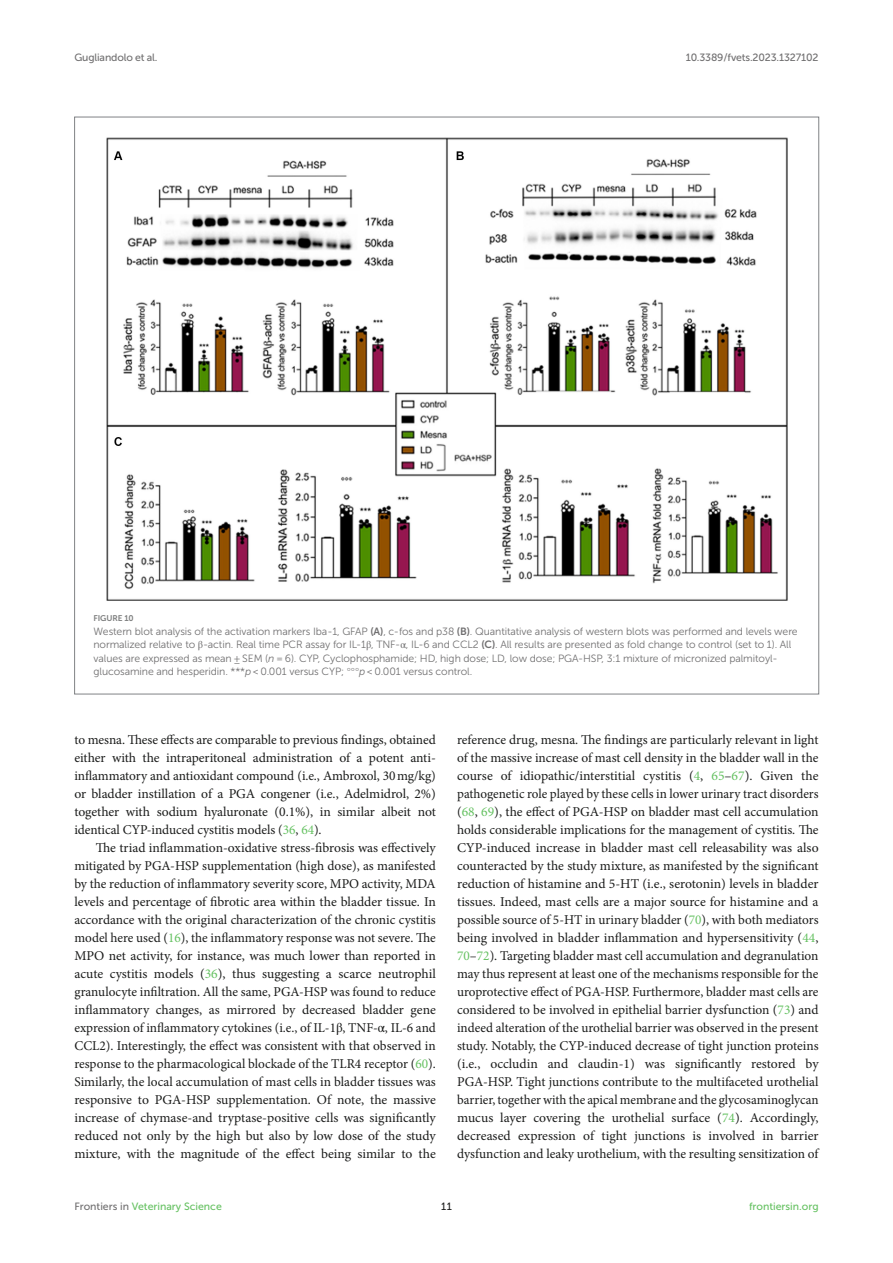
<style>
.page{position:relative;width:893px;height:1263px;background:#fff}
.page>*{position:absolute;margin:0;border:0;box-sizing:border-box;transform-origin:0 0}
.TEXT{font:13.5px/18px "Minion Pro";letter-spacing:-.005em;color:#1b1c1b;text-align:justify}
.FIG_LEG{font:10.5px/13.5px "Museo Sans 300";letter-spacing:-.01em;color:#706f70}
.t1{font:10.5px "Museo Sans 500";color:#65c161}
.t2{font:10.5px "Museo Sans 500";letter-spacing:-.015em;color:#706f70}
.t3{font:10.5px "Museo Sans 500";color:#1b1c1b}
.FIG_HD{font:8.25px "Museo Sans 700";letter-spacing:-.01em;color:#7e7f7f}
.s1{font-family:"Museo Sans 700"}
.s2{font-family:"STIX General"}
.s3{font-style:italic}
.s4{font-family:"STIX"}
.s5{color:#65c161}
.s6{color:#706f70}
</style>
<div class="page">
<img style="left:106px;top:137px;width:682px;height:464px">
<p class="t2" style="left:74px;top:51px;width:85px">Gugliandolo et al.</p>
<p class="t2" style="left:686px;top:51px;width:134px">10.3389/fvets.2023.1327102</p>
<p class="FIG_HD" style="left:94px;top:614px;width:42px">FIGURE 10</p>
<p class="FIG_LEG" style="left:94px;top:624px;width:706px">Western blot analysis of the activation markers Iba-1, GFAP <span class="s1">(A)</span>, c-fos and p38 <span class="s1">(B)</span>. Quantitative analysis of western blots was performed and levels were normalized relative to <span class="s2">β</span>-actin. Real time PCR assay for IL-1<span class="s2">β</span>, TNF-<span class="s2">α</span>, IL-6 and CCL2 <span class="s1">(C)</span>. All results are presented as fold change to control (set to 1). All values are expressed as mean ± SEM (<span class="s3">n</span> = 6). CYP, Cyclophosphamide; HD, high dose; LD, low dose; PGA-HSP, 3:1 mixture of micronized palmitoyl&shy;glucosamine and hesperidin. ***<span class="s3">p</span> &lt; 0.001 versus CYP; <span class="s4">°°°</span><span class="s3">p</span> &lt; 0.001 versus control.</p>
<p class="TEXT" style="left:74px;top:731px;width:363px">to mesna. These effects are comparable to previous findings, obtained either with the intraperitoneal administration of a potent anti&shy;inflammatory and antioxidant compound (i.e., Ambroxol, 30mg/kg) or bladder instillation of a PGA congener (i.e., Adelmidrol, 2%) together with sodium hyaluronate (0.1%), in similar albeit not identical CYP-induced cystitis models (<span class="s5">36</span>, <span class="s5">64</span>).</p>
<p class="TEXT" style="left:74px;top:839px;width:363px;text-indent:21px">The triad inflammation-oxidative stress-fibrosis was effectively mitigated by PGA-HSP supplementation (high dose), as manifested by the reduction of inflammatory severity score, MPO activity, MDA levels and percentage of fibrotic area within the bladder tissue. In accordance with the original characterization of the chronic cystitis model here used (<span class="s5">16</span>), the inflammatory response was not severe. The MPO net activity, for instance, was much lower than reported in acute cystitis models (<span class="s5">36</span>), thus suggesting a scarce neutrophil granulocyte infiltration. All the same, PGA-HSP was found to reduce inflammatory changes, as mirrored by decreased bladder gene expression of inflammatory cytokines (i.e., of IL-1<span class="s2">β</span>, TNF-<span class="s2">α</span>, IL-6 and CCL2). Interestingly, the effect was consistent with that observed in response to the pharmacological blockade of the TLR4 receptor (<span class="s5">60</span>).<br>Similarly, the local accumulation of mast cells in bladder tissues was responsive to PGA-HSP supplementation. Of note, the massive increase of chymase-and tryptase-positive cells was significantly reduced not only by the high but also by low dose of the study mixture, with the magnitude of the effect being similar to the</p>
<p class="TEXT" style="left:457px;top:731px;width:363px">reference drug, mesna. The findings are particularly relevant in light of the massive increase of mast cell density in the bladder wall in the course of idiopathic/interstitial cystitis (<span class="s5">4</span>, <span class="s5">65</span>–<span class="s5">67</span>). Given the pathogenetic role played by these cells in lower urinary tract disorders (<span class="s5">68</span>, <span class="s5">69</span>), the effect of PGA-HSP on bladder mast cell accumulation holds considerable implications for the management of cystitis. The CYP-induced increase in bladder mast cell releasability was also counteracted by the study mixture, as manifested by the significant reduction of histamine and 5-HT (i.e., serotonin) levels in bladder tissues. Indeed, mast cells are a major source for histamine and a possible source of 5-HT in urinary bladder (<span class="s5">70</span>), with both mediators being involved in bladder inflammation and hypersensitivity (<span class="s5">44</span>, <span class="s5">70</span>–<span class="s5">72</span>). Targeting bladder mast cell accumulation and degranulation may thus represent at least one of the mechanisms responsible for the uroprotective effect of PGA-HSP. Furthermore, bladder mast cells are considered to be involved in epithelial barrier dysfunction (<span class="s5">73</span>) and indeed alteration of the urothelial barrier was observed in the present study. Notably, the CYP-induced decrease of tight junction proteins (i.e., occludin and claudin-1) was significantly restored by PGA-HSP. Tight junctions contribute to the multifaceted urothelial barrier, together with the apical membrane and the glycosaminoglycan mucus layer covering the urothelial surface (<span class="s5">74</span>). Accordingly, decreased expression of tight junctions is involved in barrier dysfunction and leaky urothelium, with the resulting sensitization of</p>
<p class="t1" style="left:74px;top:1200px;width:149px"><span class="s6">Frontiers in</span> Veterinary Science</p>
<p class="t3" style="left:441px;top:1200px;width:12px">11</p>
<p class="t1" style="left:749px;top:1200px;width:71px">frontiersin.org</p>
</div>
